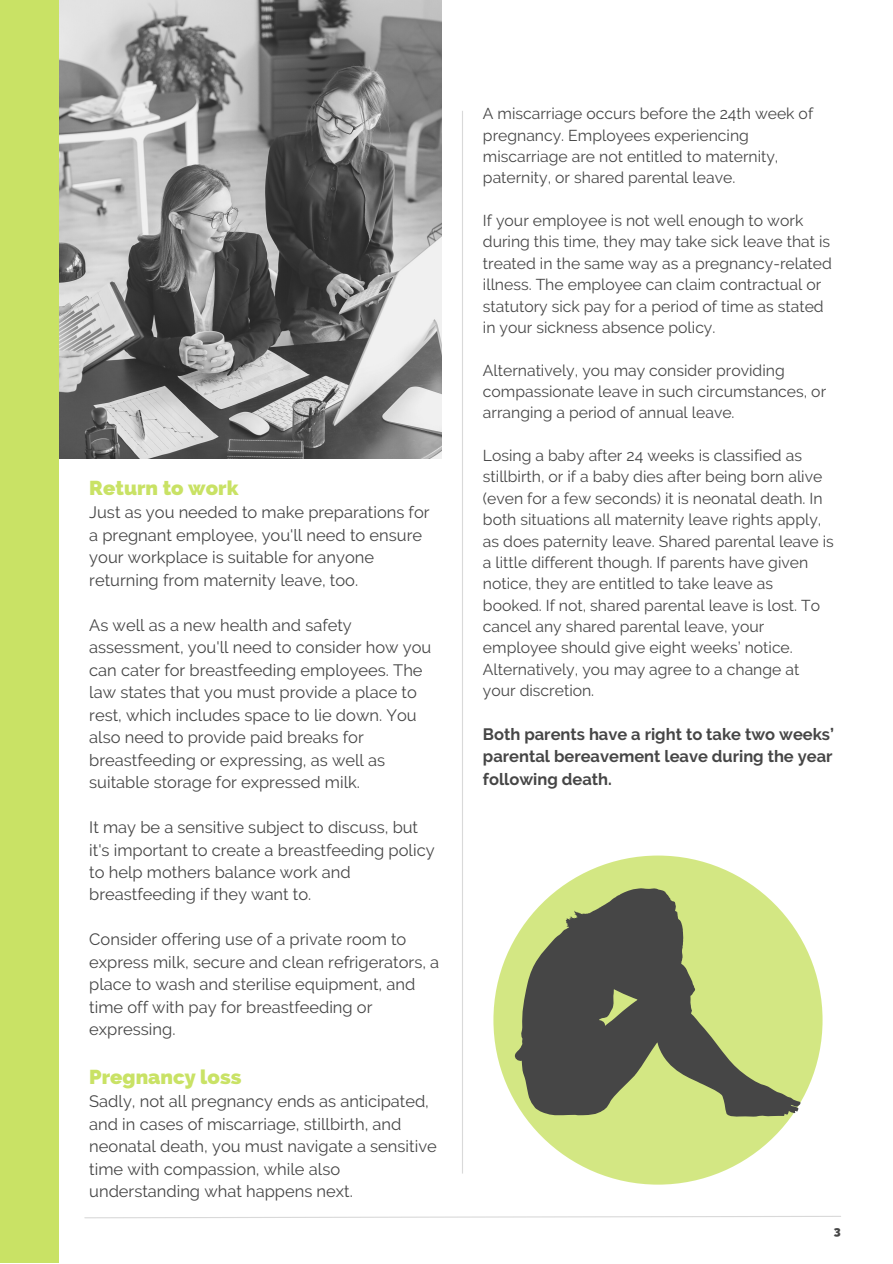
<style>
.page{position:relative;width:893px;height:1264px;background:#fff}
.page>*{position:absolute;margin:0;border:0;box-sizing:border-box;transform-origin:0 0}
.t1{font:800 20.25px "Raleway";color:#c9e265}
.t2{font:16.5px/22.5px "Raleway";color:#464646}
.t3{font:700 16.5px/22.5px "Raleway";color:#464646;text-align:justify}
.t4{font:15.75px/21.3px "Raleway";color:#464646}
.t5{font:800 12px "Raleway";color:#464646}
</style>
<div class="page">
<hr style="left:462px;top:111px;width:1px;height:1062px;background:#d9d9d9">
<svg style="left:84px;top:1216px;width:757px;height:2px"></svg>
<img style="left:59px;top:0;width:382px;height:459px">
<div style="left:0;top:0;width:59px;height:1262px;background:#c9e265"></div>
<div style="left:493px;top:855px;width:329px;height:329px;background:#d3e783;border-radius:50%"></div>
<svg style="left:513px;top:887px;width:288px;height:230px"></svg>
<p class="t1" style="left:89px;top:475px;width:151px">Return to work</p>
<p class="t2" style="left:89px;top:501px;width:342px">Just as you needed to make preparations for a pregnant employee, you'll need to ensure your workplace is suitable for anyone returning from maternity leave, too.</p>
<p class="t2" style="left:89px;top:613px;width:343px">As well as a new health and safety assessment, you'll need to consider how you can cater for breastfeeding employees. The law states that you must provide a place to rest, which includes space to lie down. You also need to provide paid breaks for breastfeeding or expressing, as well as suitable storage for expressed milk.</p>
<p class="t2" style="left:89px;top:816px;width:347px">It may be a sensitive subject to discuss, but it's important to create a breastfeeding policy to help mothers balance work and breastfeeding if they want to.</p>
<p class="t2" style="left:89px;top:928px;width:351px">Consider offering use of a private room to express milk, secure and clean refrigerators, a place to wash and sterilise equipment, and time off with pay for breastfeeding or expressing.</p>
<p class="t1" style="left:89px;top:1064px;width:153px">Pregnancy loss</p>
<p class="t2" style="left:89px;top:1090px;width:349px">Sadly, not all pregnancy ends as anticipated, and in cases of miscarriage, stillbirth, and neonatal death, you must navigate a sensitive time with compassion, while also understanding what happens next.</p>
<p class="t4" style="left:483px;top:103px;width:332px">A miscarriage occurs before the 24th week of pregnancy. Employees experiencing miscarriage are not entitled to maternity, paternity, or shared parental leave.</p>
<p class="t4" style="left:483px;top:210px;width:350px">If your employee is not well enough to work during this time, they may take sick leave that is treated in the same way as a pregnancy-related illness. The employee can claim contractual or statutory sick pay for a period of time as stated in your sickness absence policy.</p>
<p class="t4" style="left:483px;top:359px;width:345px">Alternatively, you may consider providing compassionate leave in such circumstances, or arranging a period of annual leave.</p>
<p class="t4" style="left:483px;top:445px;width:352px">Losing a baby after 24 weeks is classified as stillbirth, or if a baby dies after being born alive (even for a few seconds) it is neonatal death. In both situations all maternity leave rights apply, as does paternity leave. Shared parental leave is a little different though. If parents have given notice, they are entitled to take leave as booked. If not, shared parental leave is lost. To cancel any shared parental leave, your employee should give eight weeks’ notice.<br>Alternatively, you may agree to a change at your discretion.</p>
<p class="t3" style="left:483px;top:723px;width:352px">Both parents have a right to take two weeks’ parental bereavement leave during the year following death.</p>
<p class="t5" style="left:833px;top:1223px;width:8px">3</p>
</div>
